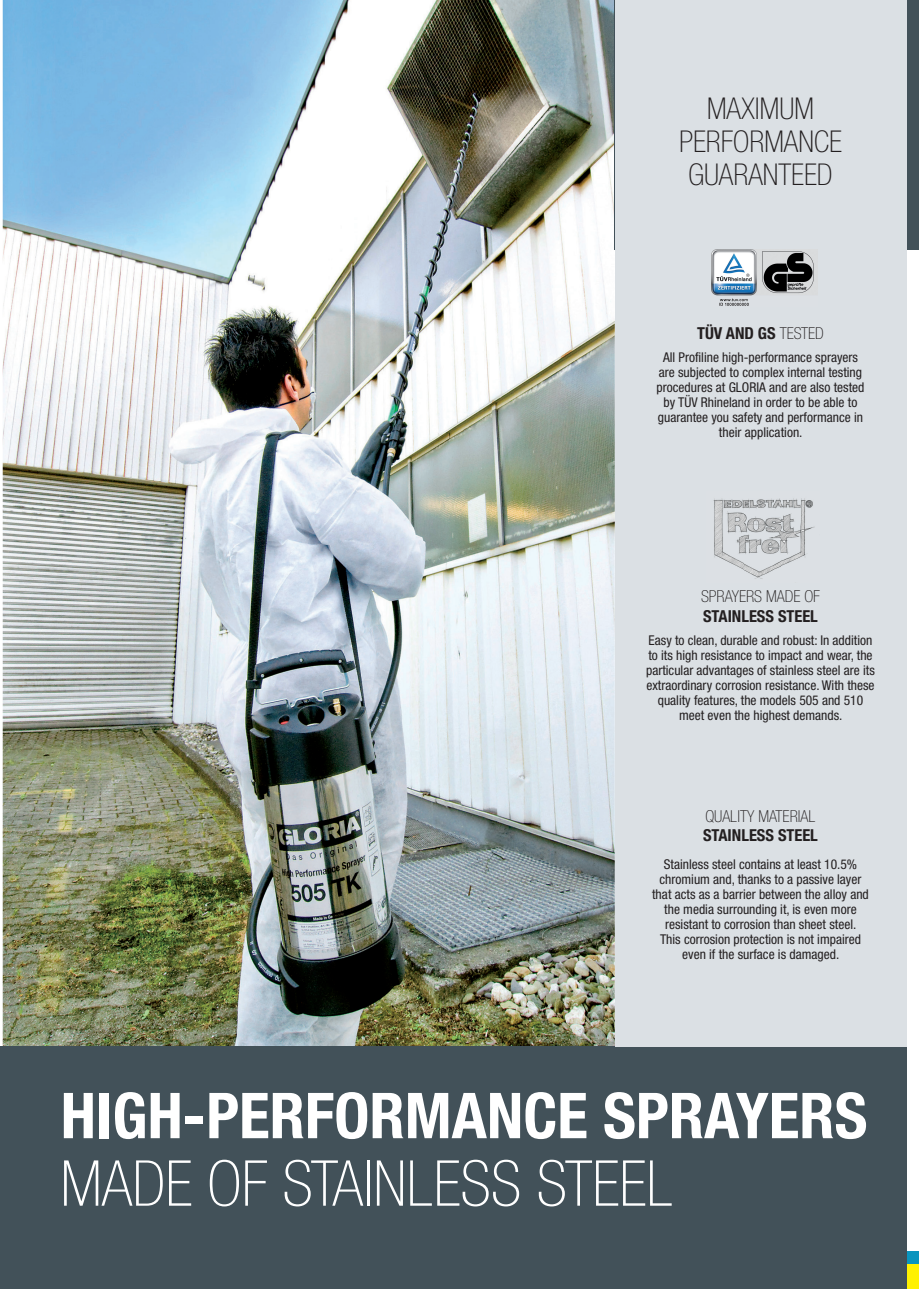
<style>
.page{position:relative;width:919px;height:1289px;background:#fff}
.page>*{position:absolute;margin:0;border:0;box-sizing:border-box;transform-origin:0 0}
.t1{font:700 condensed 63.3px "Helvetica Neue LTW1 G";color:#fff}
.t2{font:100 condensed 63.3px "Helvetica Neue LTW1 G";color:#fff}
.t3{font:100 condensed 30px/33px "Helvetica Neue LTW1 G";color:#231f20;text-align:center}
.t4{font:700 condensed 16.5px "Helvetica Neue LTW1 G";color:#231f20}
.t5{font:100 condensed 16.5px "Helvetica Neue LTW1 G";color:#231f20}
.t6{font:condensed 13.5px/15px "Helvetica Neue LTW1 G";color:#231f20;text-align:center}
.s1{font-weight:100}
</style>
<div class="page">
<img style="left:3px;top:0;width:611px;height:1046px">
<div style="left:614px;top:0;width:304px;height:250px;background:#425159"></div>
<div style="left:0;top:1046px;width:906px;height:242px;background:#425159"></div>
<div style="left:614px;top:0;width:292px;height:1046px;background:#dbe0e4"></div>
<img style="left:713px;top:498px;width:102px;height:81px">
<img style="left:711px;top:250px;width:103px;height:56px">
<h2 class="t3" style="left:679px;top:93px;width:164px">MAXIMUM<br>PERFORMANCE<br>GUARANTEED</h2>
<p class="t4" style="left:697px;top:323px;width:128px">TÜV AND GS <span class="s1">TESTED</span></p>
<p class="t6" style="left:656px;top:350px;width:209px">All Profiline high-performance sprayers are subjected to complex internal testing procedures at GLORIA and are also tested by TÜV Rhineland in order to be able to guarantee you safety and performance in their application.</p>
<p class="t5" style="left:701px;top:587px;width:120px">SPRAYERS MADE OF</p>
<p class="t4" style="left:703px;top:606px;width:116px">STAINLESS STEEL</p>
<p class="t6" style="left:646px;top:633px;width:230px">Easy to clean, durable and robust: In addition to its high resistance to impact and wear, the particular advantages of stainless steel are its extraordinary corrosion resistance. With these quality features, the models 505 and 510 meet even the highest demands.</p>
<p class="t5" style="left:705px;top:806px;width:112px">QUALITY MATERIAL</p>
<p class="t4" style="left:703px;top:825px;width:116px">STAINLESS STEEL</p>
<p class="t6" style="left:652px;top:856px;width:218px">Stainless steel contains at least 10.5% chromium and, thanks to a passive layer that acts as a barrier between the alloy and the media surrounding it, is even more resistant to corrosion than sheet steel.<br>This corrosion protection is not impaired even if the surface is damaged.</p>
<h1 class="t1" style="left:61px;top:1077px;width:808px">HIGH-PERFORMANCE SPRAYERS</h1>
<h1 class="t2" style="left:61px;top:1147px;width:614px">MADE OF STAINLESS STEEL</h1>
</div>
